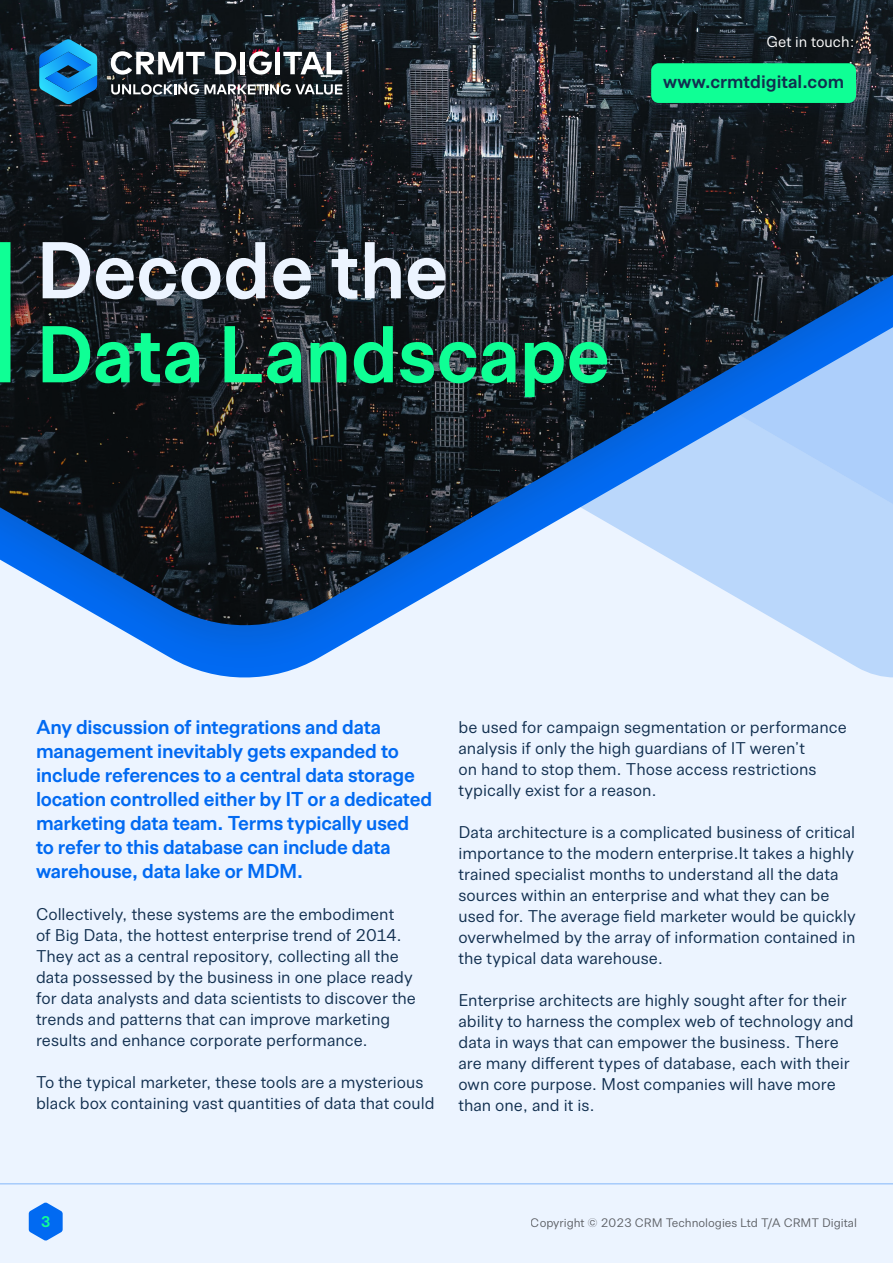
<style>
.page{position:relative;width:893px;height:1263px;background:#ecf4ff}
.page>*{position:absolute;margin:0;border:0;box-sizing:border-box;transform-origin:0 0}
.t1{font:700 78px "Allrounder Grotesk";color:#0fff95}
.t2{font:700 78px "Allrounder Grotesk";color:#ecf4ff}
.t3{font:700 19.5px/24px "Allrounder Grotesk";letter-spacing:-.01em;color:#016af2}
.t4{font:700 18px "Allrounder Grotesk";color:#112f4f}
.t5{font:16.5px/21px "Allrounder Grotesk";color:#112f4f}
.t6{font:15px "Allrounder Grotesk";color:#fff}
.t7{font:700 15px "Allrounder Grotesk";color:#0fff95}
.t8{font:12px "Allrounder Grotesk";color:#000}
</style>
<div class="page">
<div style="left:0;top:0;width:893px;height:673px;background:#1a3e64;opacity:.2"></div>
<svg style="left:0;top:0;width:893px;height:627px;background:#344355"></svg>
<div style="left:0;top:242px;width:10px;height:140px;background:#0fff95"></div>
<svg style="left:39px;top:39px;width:58px;height:64px;background:#1781bd"></svg>
<svg style="left:111px;top:51px;width:94px;height:24px;background:#7a7f82"></svg>
<svg style="left:215px;top:52px;width:21px;height:22px"></svg>
<div style="left:240px;top:52px;width:5px;height:22px;background:#fff"></div>
<svg style="left:249px;top:51px;width:23px;height:24px"></svg>
<hr style="left:276px;top:52px;width:4px;height:22px;background:#fff">
<svg style="left:283px;top:52px;width:59px;height:22px"></svg>
<svg style="left:111px;top:84px;width:231px;height:11px;background:#797d80"></svg>
<hr style="left:0;top:1183px;width:893px;height:1px;background:#016af2">
<svg style="left:29px;top:1202px;width:34px;height:39px"></svg>
<div style="left:641px;top:53px;width:236px;height:70px;background:#112f4f;opacity:.2"></div>
<div style="left:651px;top:63px;width:205px;height:40px;background:#0fff95;border-radius:8px"></div>
<p class="t6" style="left:766px;top:30px;width:90px">Get in touch:</p>
<p class="t4" style="left:663px;top:68px;width:182px">www.crmtdigital.com</p>
<h1 class="t2" style="left:36px;top:210px;width:413px">Decode the</h1>
<h1 class="t1" style="left:36px;top:294px;width:575px">Data Landscape</h1>
<p class="t3" style="left:36px;top:714px;width:398px">Any discussion of integrations and data management inevitably gets expanded to include references to a central data storage location controlled either by IT or a dedicated marketing data team. Terms typically used<br>to refer to this database can include data warehouse, data lake or MDM.</p>
<p class="t5" style="left:36px;top:903px;width:381px">Collectively, these systems are the embodiment<br>of Big Data, the hottest enterprise trend of 2014.<br>They act as a central repository, collecting all the data possessed by the business in one place ready for data analysts and data scientists to discover the trends and patterns that can improve marketing results and enhance corporate performance.</p>
<p class="t5" style="left:36px;top:1071px;width:400px">To the typical marketer, these tools are a mysterious black box containing vast quantities of data that could</p>
<p class="t5" style="left:458px;top:715px;width:390px">be used for campaign segmentation or performance analysis if only the high guardians of IT weren’t<br>on hand to stop them. Those access restrictions typically exist for a reason.</p>
<p class="t5" style="left:458px;top:820px;width:399px">Data architecture is a complicated business of critical importance to the modern enterprise.It takes a highly trained specialist months to understand all the data sources within an enterprise and what they can be used for. The average field marketer would be quickly overwhelmed by the array of information contained in the typical data warehouse.</p>
<p class="t5" style="left:458px;top:988px;width:397px">Enterprise architects are highly sought after for their ability to harness the complex web of technology and data in ways that can empower the business. There are many different types of database, each with their own core purpose. Most companies will have more than one, and it is.</p>
<p class="t7" style="left:41px;top:1210px;width:11px">3</p>
<p class="t8" style="left:531px;top:1214px;width:328px">Copyright © 2023 CRM Technologies Ltd T/A CRMT Digital</p>
</div>
